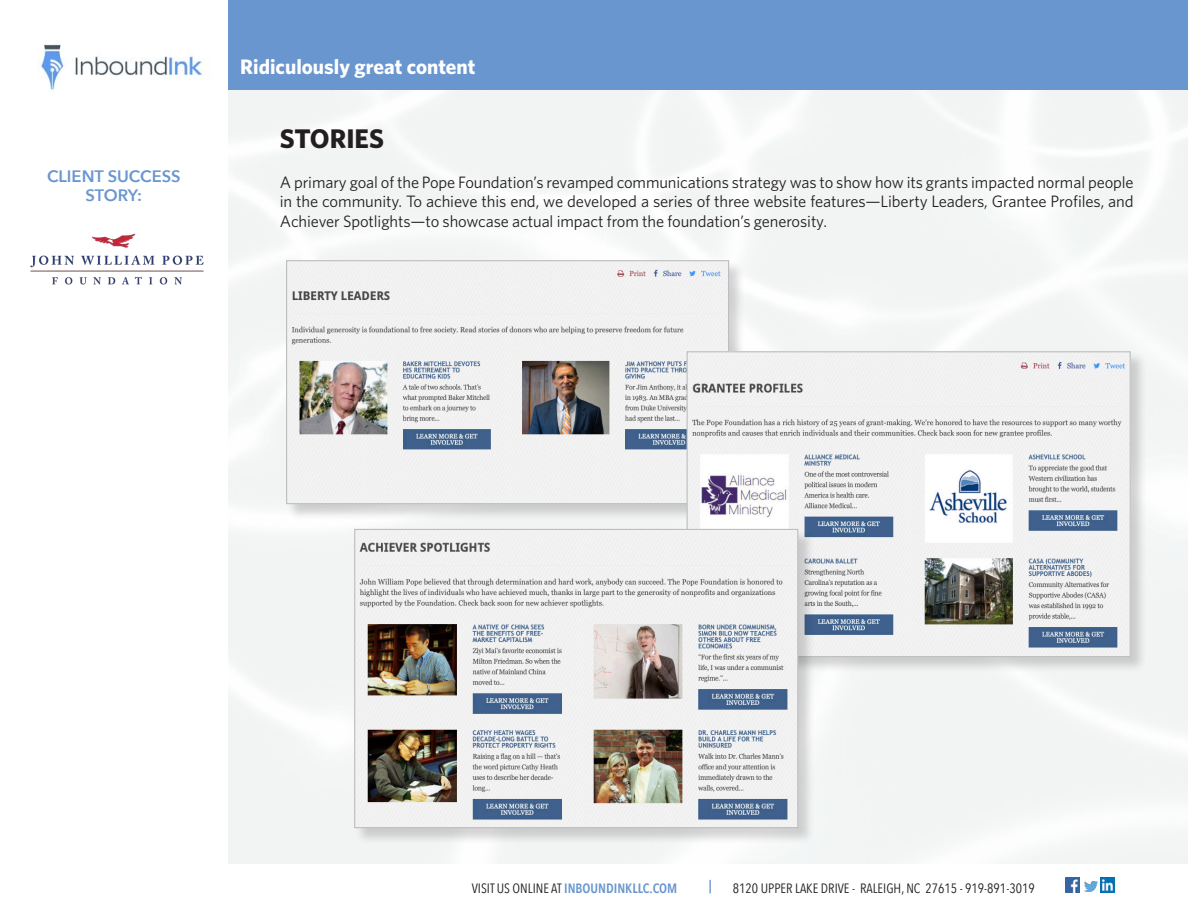
<style>
.page{position:relative;width:1188px;height:918px;background:#fff}
.page>*{position:absolute;margin:0;border:0;box-sizing:border-box;transform-origin:0 0}
.Header1{font:700 27px "Whitney";color:#231f20}
.t1{font:700 21px "Whitney";color:#fff}
.just_text{font:16.5px/19.8px "Whitney";letter-spacing:-.005em;color:#231f20;text-align:justify}
.t2{font:600 16.5px/19.8px "Avenir Next";color:#6996ce;text-align:center}
.t3{font:13.5px "Avenir Next Condensed";color:#231f20}
.t4{font:600 13.5px "Avenir Next Condensed";color:#6996ce}
.s1{font-weight:400;color:#231f20}
</style>
<div class="page">
<img style="left:38px;top:44px;width:166px;height:47px">
<div style="left:228px;top:0;width:960px;height:90px;background:#6996ce"></div>
<img style="left:30px;top:233px;width:174px;height:52px">
<img style="left:1065px;top:878px;width:15px;height:14px">
<img style="left:1100px;top:878px;width:15px;height:15px">
<svg style="left:1084px;top:881px;width:13px;height:11px"></svg>
<div style="left:286px;top:260px;width:460px;height:261px;background:#231f20;opacity:.19"></div>
<img style="left:288px;top:262px;width:439px;height:240px">
<div style="left:286px;top:260px;width:443px;height:244px;border:1px solid #bcbdc0"></div>
<div style="left:687px;top:351px;width:460px;height:323px;background:#231f20;opacity:.19"></div>
<img style="left:689px;top:353px;width:440px;height:302px">
<div style="left:354px;top:529px;width:461px;height:316px;background:#231f20;opacity:.19"></div>
<img style="left:356px;top:531px;width:440px;height:295px">
<div style="left:354px;top:529px;width:444px;height:299px;border:1px solid #bcbdc0"></div>
<p class="t2" style="left:47px;top:165px;width:135px">CLIENT SUCCESS<br>STORY:</p>
<p class="t1" style="left:240px;top:54px;width:237px">Ridiculously great content</p>
<p class="Header1" style="left:280px;top:122px;width:106px">STORIES</p>
<p class="just_text" style="left:280px;top:172px;width:855px">A primary goal of the Pope Foundation’s revamped communications strategy was to show how its grants impacted normal people in the community. To achieve this end, we developed a series of three website features—Liberty Leaders, Grantee Profiles, and Achiever Spotlights—to showcase actual impact from the foundation’s generosity.</p>
<p class="t4" style="left:472px;top:876px;width:207px"><span class="s1">VISIT US ONLINE AT</span> INBOUNDINKLLC.COM</p>
<p class="t4" style="left:709px;top:873px;width:4px">|</p>
<p class="t3" style="left:733px;top:876px;width:303px">8120 UPPER LAKE DRIVE - RALEIGH, NC 27615 - 919-891-3019</p>
</div>
